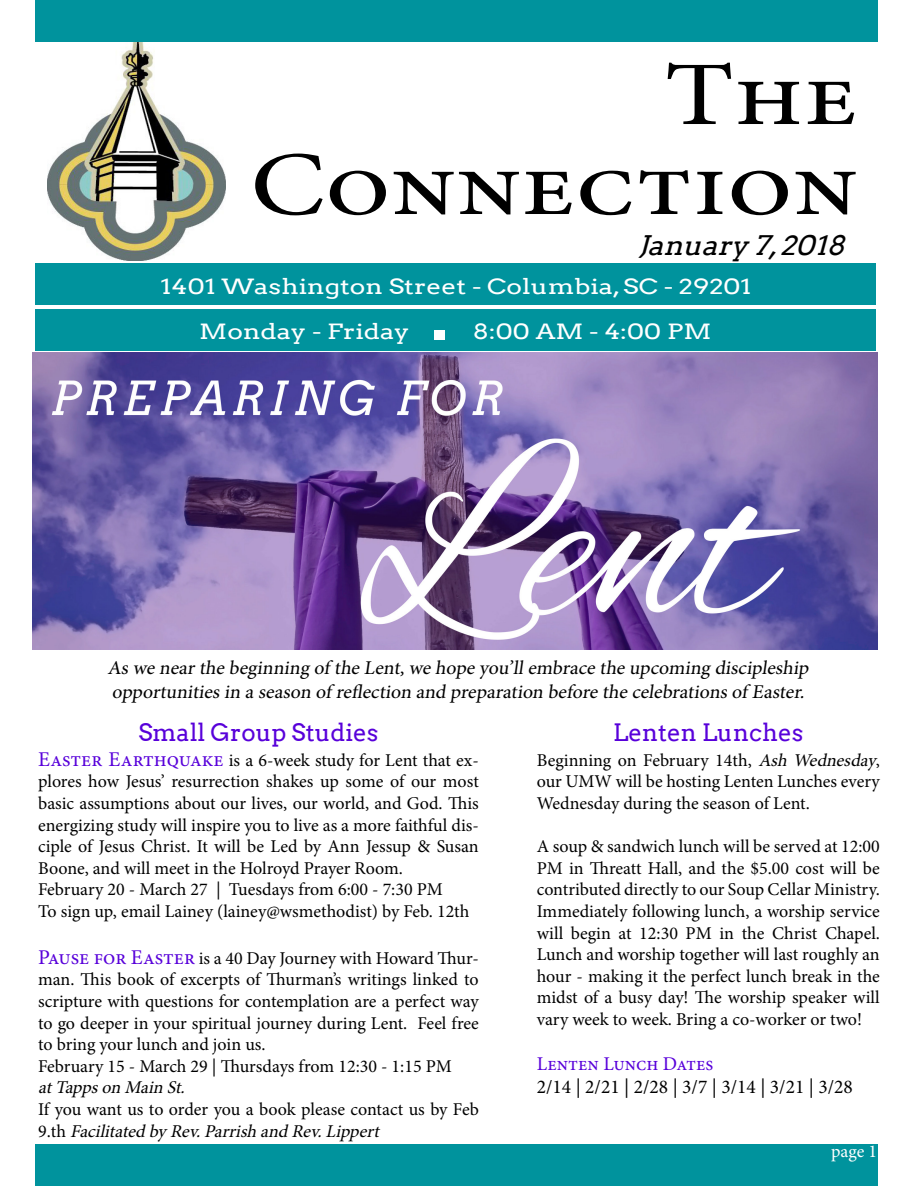
<style>
.page{position:relative;width:918px;height:1188px;background:#fff}
.page>*{position:absolute;margin:0;border:0;box-sizing:border-box;transform-origin:0 0}
.t1{font:90.9px/90px "Minion Pro";color:#000;text-align:right;scale:1.24 1}
.t2{font:italic 27px "Arvo";color:#000;scale:1.07 1}
.t3{font:24px "Arvo";color:#5800da}
.t4{font:21px/44.8px "Arvo";color:#fff;scale:1.25 1}
.t5{font:19.5px/23.4px "Minion Pro";color:#000}
.t6{font:19.5px "Minion Pro";color:#5800da}
.t7{font:18px/21.6px "Minion Pro";color:#000}
.t8{font:italic 18px "Minion Pro";color:#000}
.t9{font:18px "Minion Pro";color:#fff}
.s1{font-size:21px;color:#5800da}
.s2{font-style:italic}
</style>
<div class="page">
<div style="left:35px;top:263px;width:841px;height:42px;background:#00939d"></div>
<div style="left:35px;top:1144px;width:842px;height:42px;background:#00939d"></div>
<img style="left:47px;top:42px;width:179px;height:219px">
<div style="left:35px;top:0;width:842px;height:42px;background:#00939d"></div>
<div style="left:35px;top:309px;width:841px;height:42px;background:#00939d"></div>
<div style="left:435px;top:330px;width:10px;height:9px;background:#fff"></div>
<img style="left:33px;top:352px;width:844px;height:297px">
<h1 class="t1" style="left:250px;top:50px;width:492px">The<br>Connection</h1>
<h2 class="t2" style="left:638px;top:229px;width:203px">January 7,2018</h2>
<p class="t4" style="left:199px;top:264px;width:443px;text-indent:-39px">1401 Washington Street - Columbia, SC - 29201<br>Monday - Friday</p>
<p class="t4" style="left:473px;top:309px;width:192px">8:00 AM - 4:00 PM</p>
<p class="t5" style="left:108px;top:656px;width:706px">As we near the beginning of the Lent,we hope you’llembrace the upcoming discipleship opportunities in a season of reflection and preparation before the celebrations of Easter.</p>
<h3 class="t3" style="left:138px;top:717px;width:242px">Small Group Studies</h3>
<p class="t7" style="left:38px;top:749px;width:442px"><span class="s1">Easter Earthquake</span> is a 6-week study for Lent that ex&shy;plores how Jesus’ resurrection shakes up some of our most basic assumptions about our lives, our world, and God. This energizing study will inspire you to live as a more faithful dis&shy;ciple of Jesus Christ. It will be Led by Ann Jessup &amp; Susan Boone, and will meet in the Holroyd Prayer Room.<br>February 20 - March 27 | Tuesdays from 6:00 - 7:30 PM<br>To sign up, email Lainey (lainey@wsmethodist) by Feb. 12th</p>
<p class="t7" style="left:38px;top:947px;width:442px"><span class="s1">Pause for Easter</span> is a 40 Day Journey with Howard Thur&shy;man. This book of excerpts of Thurman’s writings linked to scripture with questions for contemplation are a perfect way to go deeper in your spiritual journey during Lent. Feel free to bring your lunch and join us.<br>February 15 - March 29 | Thursdays from 12:30 - 1:15 PM</p>
<p class="t8" style="left:38px;top:1076px;width:153px">atTappson Main St.</p>
<p class="t7" style="left:38px;top:1098px;width:442px">If you want us to order you a book please contact us by Feb<br>9 . t h <span class="s2">FacilitatedbyRev.Parrish andRev.Lippert</span></p>
<h3 class="t3" style="left:613px;top:717px;width:192px">Lenten Lunches</h3>
<p class="t7" style="left:537px;top:749px;width:345px;text-align:justify">Beginning on February 14th, <span class="s2">Ash Wednesday</span>, our UMW will be hosting Lenten Lunches every Wednesday during the season of Lent.</p>
<p class="t7" style="left:537px;top:836px;width:345px;text-align:justify">A soup &amp; sandwich lunch will be served at 12:00<br>PM in Threatt Hall, and the $5.00 cost will be contributed directly to our Soup Cellar Ministry.<br>Immediately following lunch, a worship service will begin at 12:30 PM in the Christ Chapel.<br>Lunch and worship together will last roughly an hour - making it the perfect lunch break in the midst of a busy day! The worship speaker will vary week to week. Bring a co-worker or two!</p>
<p class="t6" style="left:537px;top:1051px;width:178px">Lenten Lunch Dates</p>
<p class="t5" style="left:537px;top:1076px;width:318px">2/14 | 2/21 | 2/28 | 3/7 | 3/14 | 3/21 | 3/28</p>
<p class="t9" style="left:831px;top:1139px;width:47px">page 1</p>
</div>
